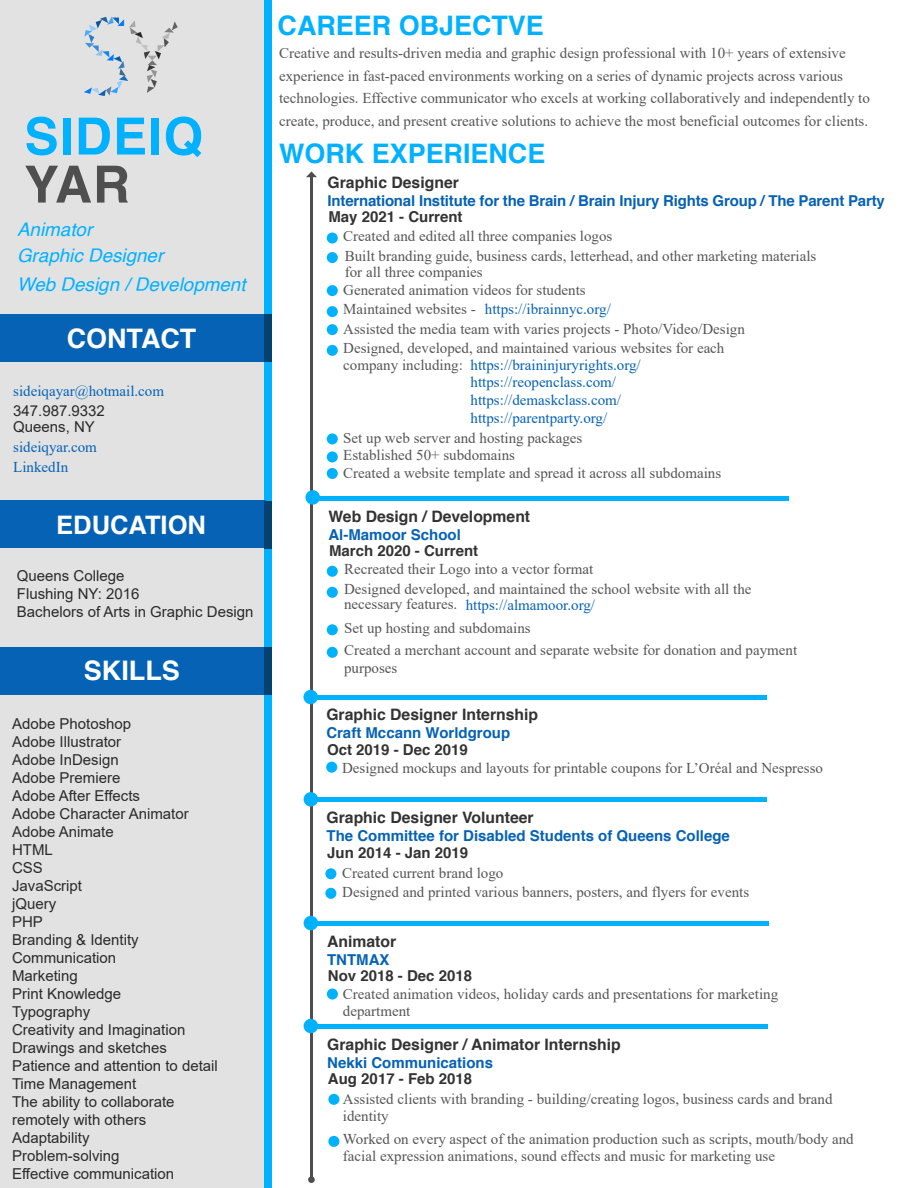
<style>
.page{position:relative;width:918px;height:1188px;background:#fff}
.page>*{position:absolute;margin:0;border:0;box-sizing:border-box;transform-origin:0 0}
.t1{font:700 51.3px "Helvetica";letter-spacing:.02em;color:#00b1ff}
.t2{font:700 51.3px "Helvetica";color:#4f4f4f}
.t3{font:700 26.85px "Helvetica";color:#00b1ff}
.t4{font:700 26.85px "Helvetica";color:#fff}
.t5{font:700 25.5px "Helvetica";color:#fff}
.t6{font:italic 18.75px "Helvetica";color:#00b1ff}
.t7{font:700 15.75px "Helvetica";color:#333}
.t8{font:15px/16.5px "Times New Roman";color:#565656}
.t9{font:15px/18px "Arial";color:#2b2a2a}
.t10{font:15px/20.2px "Times New Roman";color:#0662b5}
.t11{font:700 15px "Helvetica";color:#0662b5}
.t12{font:700 15px "Helvetica";color:#333}
.s1{color:#0662b5}
.s2{color:#565656}
</style>
<div class="page">
<div style="left:0;top:0;width:265px;height:1188px;background:#e2e2e2"></div>
<div style="left:264px;top:0;width:8px;height:1188px;background:#00b1ff"></div>
<div style="left:0;top:314px;width:267px;height:48px;background:#0662b5"></div>
<div style="left:264px;top:314px;width:8px;height:48px;background:#034170"></div>
<div style="left:0;top:647px;width:265px;height:48px;background:#0662b5"></div>
<div style="left:264px;top:647px;width:8px;height:48px;background:#034170"></div>
<div style="left:0;top:500px;width:266px;height:48px;background:#0662b5"></div>
<div style="left:264px;top:501px;width:8px;height:48px;background:#034170"></div>
<div style="left:327px;top:233px;width:11px;height:11px;background:#00b1ff;border-radius:50%"></div>
<div style="left:327px;top:252px;width:11px;height:11px;background:#00b1ff;border-radius:50%"></div>
<div style="left:327px;top:285px;width:11px;height:11px;background:#00b1ff;border-radius:50%"></div>
<div style="left:327px;top:306px;width:11px;height:11px;background:#00b1ff;border-radius:50%"></div>
<div style="left:327px;top:324px;width:11px;height:11px;background:#00b1ff;border-radius:50%"></div>
<div style="left:327px;top:345px;width:11px;height:11px;background:#00b1ff;border-radius:50%"></div>
<div style="left:327px;top:433px;width:11px;height:11px;background:#00b1ff;border-radius:50%"></div>
<div style="left:327px;top:451px;width:11px;height:11px;background:#00b1ff;border-radius:50%"></div>
<div style="left:327px;top:468px;width:11px;height:11px;background:#00b1ff;border-radius:50%"></div>
<div style="left:310px;top:695px;width:456px;height:5px;background:#00b1ff"></div>
<div style="left:326px;top:762px;width:11px;height:11px;background:#00b1ff;border-radius:50%"></div>
<hr style="left:311px;top:1025px;width:456px;height:4px;background:#00b1ff">
<div style="left:328px;top:1094px;width:11px;height:11px;background:#00b1ff;border-radius:50%"></div>
<div style="left:328px;top:1136px;width:11px;height:11px;background:#00b1ff;border-radius:50%"></div>
<hr style="left:312px;top:496px;width:477px;height:4px;background:#00b1ff">
<div style="left:327px;top:566px;width:11px;height:11px;background:#00b1ff;border-radius:50%"></div>
<div style="left:327px;top:587px;width:11px;height:11px;background:#00b1ff;border-radius:50%"></div>
<div style="left:327px;top:624px;width:11px;height:11px;background:#00b1ff;border-radius:50%"></div>
<div style="left:327px;top:647px;width:11px;height:11px;background:#00b1ff;border-radius:50%"></div>
<hr style="left:310px;top:798px;width:457px;height:4px;background:#00b1ff">
<div style="left:325px;top:868px;width:11px;height:11px;background:#00b1ff;border-radius:50%"></div>
<div style="left:325px;top:888px;width:11px;height:11px;background:#00b1ff;border-radius:50%"></div>
<hr style="left:312px;top:921px;width:457px;height:4px;background:#00b1ff">
<div style="left:327px;top:989px;width:11px;height:11px;background:#00b1ff;border-radius:50%"></div>
<hr style="left:310px;top:177px;width:3px;height:1004px;background:#4e4e4e">
<svg style="left:306px;top:171px;width:11px;height:6px"></svg>
<svg style="left:84px;top:17px;width:94px;height:79px"></svg>
<div style="left:305px;top:490px;width:15px;height:15px;background:#00b1ff;border-radius:50%"></div>
<div style="left:304px;top:1019px;width:14px;height:14px;background:#00b1ff;border-radius:50%"></div>
<div style="left:304px;top:916px;width:14px;height:14px;background:#00b1ff;border-radius:50%"></div>
<div style="left:304px;top:792px;width:14px;height:15px;background:#00b1ff;border-radius:50%"></div>
<div style="left:303px;top:690px;width:15px;height:14px;background:#00b1ff;border-radius:50%"></div>
<div style="left:308px;top:1176px;width:7px;height:7px;background:#4e4e4e;border-radius:50%"></div>
<h1 class="t1" style="left:24px;top:95px;width:180px">SIDEIQ</h1>
<h1 class="t2" style="left:24px;top:143px;width:107px">YAR</h1>
<p class="t6" style="left:17px;top:214px;width:77px">Animator</p>
<p class="t6" style="left:17px;top:241px;width:148px">Graphic Designer</p>
<p class="t6" style="left:17px;top:270px;width:230px">Web Design / Development</p>
<h2 class="t4" style="left:67px;top:316px;width:131px">CONTACT</h2>
<p class="t10" style="left:13px;top:380px;width:152px">sideiqayar@hotmail.com</p>
<p class="t9" style="left:13px;top:401px;width:93px">347.987.9332</p>
<p class="t9" style="left:13px;top:418px;width:83px">Queens, NY</p>
<p class="t10" style="left:13px;top:436px;width:85px">sideiqyar.com<br>LinkedIn</p>
<h3 class="t5" style="left:56px;top:504px;width:151px">EDUCATION</h3>
<p class="t9" style="left:17px;top:567px;width:238px">Queens College<br>Flushing NY: 2016<br>Bachelors of Arts in Graphic Design</p>
<h2 class="t4" style="left:84px;top:649px;width:98px">SKILLS</h2>
<p class="t9" style="left:12px;top:714px;width:207px">Adobe Photoshop<br>Adobe Illustrator<br>Adobe InDesign<br>Adobe Premiere<br>Adobe After Effects<br>Adobe Character Animator<br>Adobe Animate<br>HTML<br>CSS<br>JavaScript<br>jQuery<br>PHP<br>Branding &amp; Identity<br>Communication<br>Marketing<br>Print Knowledge<br>Typography<br>Creativity and Imagination<br>Drawings and sketches<br>Patience and attention to detail<br>Time Management<br>The ability to collaborate remotely with others<br>Adaptability<br>Problem-solving<br>Effective communication</p>
<h2 class="t3" style="left:278px;top:4px;width:268px">CAREER OBJECTVE</h2>
<p class="t8" style="left:279px;top:41px;width:592px;line-height:22.6px">Creative and results-driven media and graphic design professional with 10+ years of extensive experience in fast-paced environments working on a series of dynamic projects across various technologies. Effective communicator who excels at working collaboratively and independently to create, produce, and present creative solutions to achieve the most beneficial outcomes for clients.</p>
<h2 class="t3" style="left:279px;top:132px;width:268px">WORK EXPERIENCE</h2>
<p class="t7" style="left:328px;top:170px;width:133px">Graphic Designer</p>
<p class="t12" style="left:328px;top:205px;width:136px">May 2021 - Current</p>
<p class="t8" style="left:343px;top:228px;width:271px">Created and edited all three companies logos</p>
<p class="t11" style="left:328px;top:189px;width:559px">International Institute for the Brain / Brain Injury Rights Group / The Parent Party</p>
<p class="t8" style="left:345px;top:247px;width:473px">Built branding guide, business cards, letterhead, and other marketing materials for all three companies</p>
<p class="t8" style="left:343px;top:280px;width:403px;line-height:19px">Generated animation videos for students<br>Maintained websites - <span class="s1">https://ibrainnyc.org/<br></span>Assisted the media team with varies projects - Photo/Video/Design</p>
<p class="t8" style="left:343px;top:339px;width:383px">Designed, developed, and maintained various websites for each</p>
<p class="t10" style="left:343px;top:355px;width:299px"><span class="s2">company including:</span> https://braininjuryrights.org/</p>
<p class="t10" style="left:471px;top:371px;width:147px">https://reopenclass.com/</p>
<p class="t10" style="left:471px;top:391px;width:152px;line-height:17.9px">https://demaskclass.com/ https://parentparty.org/</p>
<p class="t8" style="left:343px;top:429px;width:379px;line-height:17.5px">Set up web server and hosting packages<br>Established 50+ subdomains<br>Created a website template and spread it across all subdomains</p>
<p class="t7" style="left:328px;top:503px;width:203px">Web Design / Development</p>
<p class="t12" style="left:329px;top:539px;width:151px">March 2020 - Current</p>
<p class="t8" style="left:344px;top:559px;width:409px;line-height:20.1px">Recreated their Logo into a vector format<br>Designed developed, and maintained the school website with all the</p>
<p class="t8" style="left:344px;top:592px;width:188px;line-height:23.7px">necessary features.<br>Set up hosting and subdomains</p>
<p class="t8" style="left:344px;top:641px;width:455px;line-height:18px">Created a merchant account and separate website for donation and payment purposes</p>
<p class="t11" style="left:328px;top:522px;width:134px">Al-Mamoor School</p>
<p class="t10" style="left:466px;top:594px;width:131px">https://almamoor.org/</p>
<p class="t7" style="left:326px;top:702px;width:213px">Graphic Designer Internship</p>
<p class="t12" style="left:327px;top:737px;width:142px">Oct 2019 - Dec 2019</p>
<p class="t8" style="left:342px;top:760px;width:482px">Designed mockups and layouts for printable coupons for L’Oréal and Nespresso</p>
<p class="t11" style="left:326px;top:721px;width:185px">Craft Mccann Worldgroup</p>
<p class="t7" style="left:327px;top:805px;width:209px">Graphic Designer Volunteer</p>
<p class="t12" style="left:327px;top:840px;width:142px">Jun 2014 - Jan 2019</p>
<p class="t8" style="left:342px;top:864px;width:408px;line-height:18.5px">Created current brand logo<br>Designed and printed various banners, posters, and flyers for events</p>
<p class="t11" style="left:327px;top:824px;width:405px">The Committee for Disabled Students of Queens College</p>
<p class="t7" style="left:327px;top:928px;width:71px">Animator</p>
<p class="t12" style="left:328px;top:964px;width:146px">Nov 2018 - Dec 2018</p>
<p class="t8" style="left:343px;top:986px;width:437px">Created animation videos, holiday cards and presentations for marketing department</p>
<p class="t11" style="left:327px;top:947px;width:64px">TNTMAX</p>
<p class="t7" style="left:327px;top:1032px;width:295px">Graphic Designer / Animator Internship</p>
<p class="t12" style="left:328px;top:1067px;width:146px">Aug 2017 - Feb 2018</p>
<p class="t8" style="left:343px;top:1091px;width:491px">Assisted clients with branding - building/creating logos, business cards and brand identity</p>
<p class="t8" style="left:343px;top:1131px;width:512px">Worked on every aspect of the animation production such as scripts, mouth/body and facial expression animations, sound effects and music for marketing use</p>
<p class="t11" style="left:327px;top:1051px;width:167px">Nekki Communications</p>
</div>
